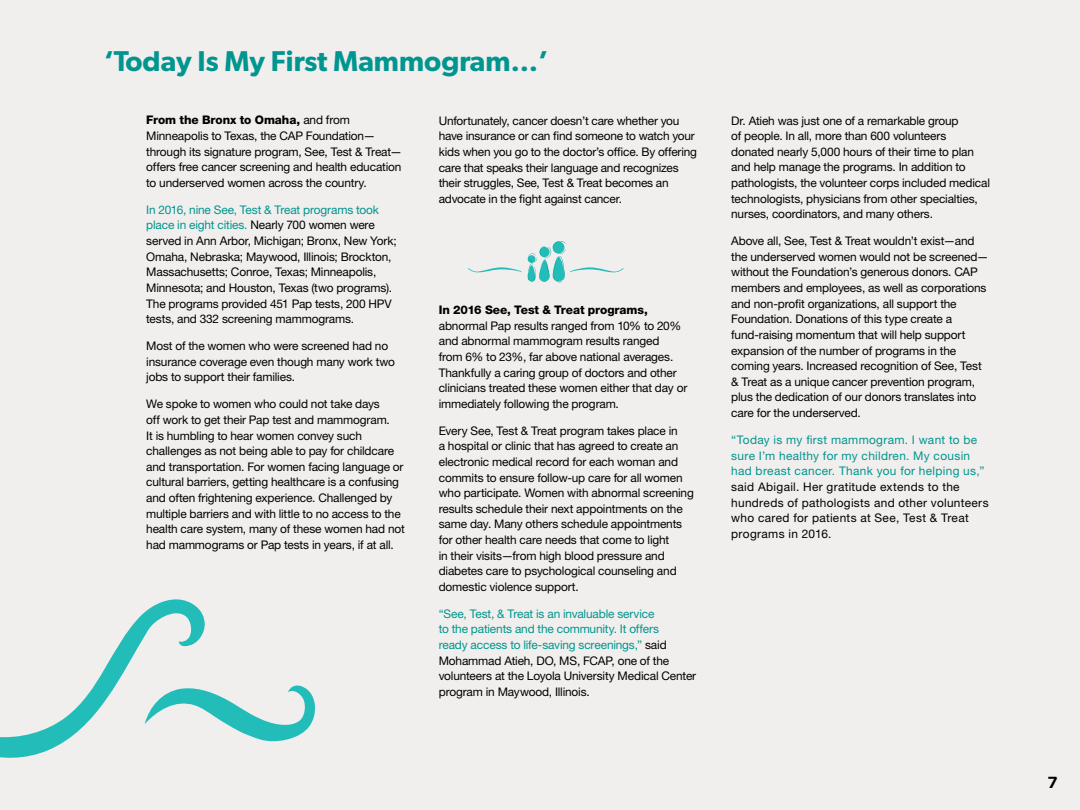
<style>
.page{position:relative;width:1080px;height:810px;background:#f1efed}
.page>*{position:absolute;margin:0;border:0;box-sizing:border-box;transform-origin:0 0}
.t1{font:600 28.75px "Gibson";color:#00958f}
.t2{font:600 16.25px "Gibson";color:#000}
.t3{font:11.88px/15.6px "Helvetica Neue LT Std";letter-spacing:-.015em;color:#000}
.t4{font:11.88px/15.6px "Helvetica Neue LT Std";letter-spacing:-.01em;color:#00958f}
.t5{font:11.88px/15.6px "Helvetica Neue LT Std";letter-spacing:.025em;color:#000}
.t6{font:11.88px/15.6px "Helvetica Neue LT Std";letter-spacing:.025em;color:#00958f}
.t7{font:800 11.88px "Helvetica Neue LT Std";letter-spacing:-.01em;color:#000}
.s1{font-weight:800}
.s2{color:#00958f}
.s3{color:#000}
</style>
<div class="page">
<svg style="left:0;top:599px;width:315px;height:159px"></svg>
<svg style="left:468px;top:267px;width:54px;height:5px"></svg>
<svg style="left:528px;top:241px;width:96px;height:41px"></svg>
<h1 class="t1" style="left:104px;top:44px;width:447px">‘Today Is My First Mammogram…’</h1>
<p class="t3" style="left:146px;top:112px;width:257px"><span class="s1">From the Bronx to Omaha,</span> and from Minneapolis to Texas, the CAP Foundation— through its signature program, See, Test &amp; Treat— offers free cancer screening and health education to underserved women across the country.</p>
<p class="t3" style="left:146px;top:202px;width:252px"><span class="s2">In 2016, nine See, Test &amp; Treat programs took place in eight cities.</span> Nearly 700 women were served in Ann Arbor, Michigan; Bronx, New York; Omaha, Nebraska; Maywood, Illinois; Brockton, Massachusetts; Conroe, Texas; Minneapolis, Minnesota; and Houston, Texas (two programs).<br>The programs provided 451 Pap tests, 200 HPV tests, and 332 screening mammograms.</p>
<p class="t3" style="left:146px;top:338px;width:250px">Most of the women who were screened had no insurance coverage even though many work two jobs to support their families.</p>
<p class="t3" style="left:146px;top:396px;width:260px">We spoke to women who could not take days<br>off work to get their Pap test and mammogram.<br>It is humbling to hear women convey such challenges as not being able to pay for childcare and transportation. For women facing language or cultural barriers, getting healthcare is a confusing and often frightening experience. Challenged by multiple barriers and with little to no access to the health care system, many of these women had not had mammograms or Pap tests in years, if at all.</p>
<p class="t3" style="left:439px;top:112px;width:260px">Unfortunately, cancer doesn’t care whether you have insurance or can find someone to watch your kids when you go to the doctor’s office. By offering care that speaks their language and recognizes their struggles, See, Test &amp; Treat becomes an advocate in the fight against cancer.</p>
<p class="t7" style="left:439px;top:303px;width:211px">In 2016 See, Test &amp; Treat programs,</p>
<p class="t3" style="left:439px;top:317px;width:250px">abnormal Pap results ranged from 10% to 20% and abnormal mammogram results ranged<br>from 6% to 23%, far above national averages.<br>Thankfully a caring group of doctors and other clinicians treated these women either that day or immediately following the program.</p>
<p class="t3" style="left:439px;top:422px;width:257px">Every See, Test &amp; Treat program takes place in<br>a hospital or clinic that has agreed to create an electronic medical record for each woman and commits to ensure follow-up care for all women who participate. Women with abnormal screening results schedule their next appointments on the same day. Many others schedule appointments for other health care needs that come to light<br>in their visits—from high blood pressure and diabetes care to psychological counseling and domestic violence support.</p>
<p class="t4" style="left:439px;top:606px;width:259px">“See, Test, &amp; Treat is an invaluable service<br>to the patients and the community. It offers<br>ready access to life-saving screenings,” <span class="s3">said Mohammad Atieh, DO, MS, FCAP, one of the volunteers at the Loyola University Medical Center program in Maywood, Illinois.</span></p>
<p class="t3" style="left:731px;top:112px;width:260px">Dr. Atieh was just one of a remarkable group<br>of people. In all, more than 600 volunteers donated nearly 5,000 hours of their time to plan and help manage the programs. In addition to pathologists, the volunteer corps included medical technologists, physicians from other specialties, nurses, coordinators, and many others.</p>
<p class="t3" style="left:731px;top:233px;width:259px">Above all, See, Test &amp; Treat wouldn’t exist—and the underserved women would not be screened— without the Foundation’s generous donors. CAP members and employees, as well as corporations and non-profit organizations, all support the Foundation. Donations of this type create a fund-raising momentum that will help support expansion of the number of programs in the coming years. Increased recognition of See, Test &amp; Treat as a unique cancer prevention program, plus the dedication of our donors translates into care for the underserved.</p>
<p class="t6" style="left:731px;top:432px;width:255px">“Today is my first mammogram. I want to be sure I’m healthy for my children. My cousin had breast cancer. Thank you for helping us,”</p>
<p class="t5" style="left:731px;top:479px;width:259px">said Abigail. Her gratitude extends to the hundreds of pathologists and other volunteers who cared for patients at See, Test &amp; Treat programs in 2016.</p>
<h2 class="t2" style="left:1047px;top:772px;width:12px">7</h2>
</div>
